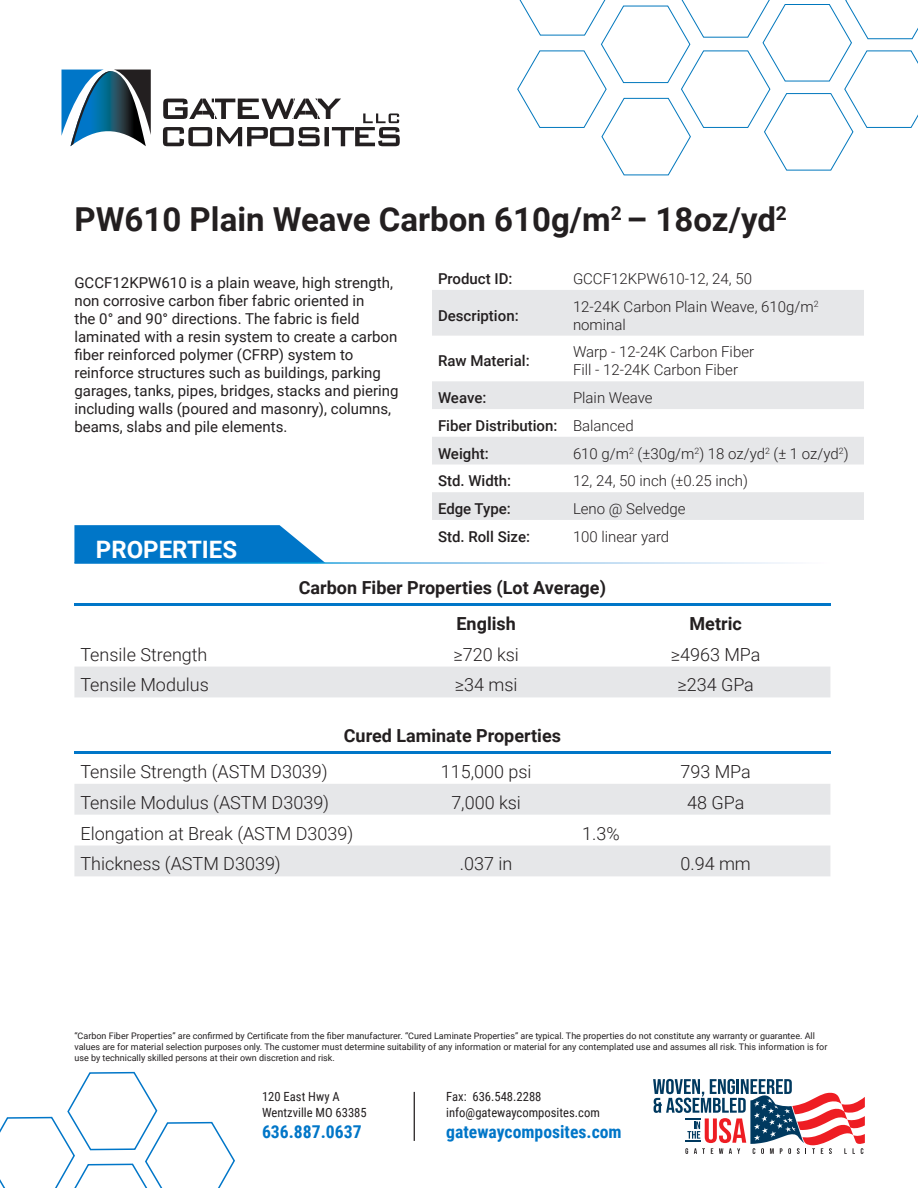
<style>
.page{position:relative;width:918px;height:1188px;background:#fff}
.page>*{position:absolute;margin:0;border:0;box-sizing:border-box;transform-origin:0 0}
.t1{font:700 33px "Roboto";color:#231f20}
.t2{font:700 24px "Roboto";color:#fff}
.t3{font:300 18px "Roboto";color:#231f20}
.t4{font:700 18px "Roboto";color:#231f20}
.t5{font:700 17.7px "Roboto Condensed";color:#0076c8}
.t6{font:15px/18px "Roboto";color:#231f20}
.t7{font:300 15px/18px "Roboto";color:#231f20}
.t8{font:500 15px "Roboto";color:#231f20}
.t9{font:12.6px "Roboto Condensed";color:#231f20}
.t10{font:9px/10.8px "Roboto";color:#231f20}
</style>
<div class="page">
<svg style="left:74px;top:525px;width:250px;height:37px;background:#1782cd"></svg>
<svg style="left:432px;top:290px;width:432px;height:230px;fill:#e6e7e9"></svg>
<div style="left:74px;top:667px;width:756px;height:30px;background:#e6e7e9"></div>
<hr style="left:74px;top:603px;width:757px;height:3px;background:#0076c8">
<svg style="left:74px;top:784px;width:756px;height:92px;fill:#e6e7e9"></svg>
<hr style="left:74px;top:751px;width:757px;height:3px;background:#0076c8">
<svg style="left:517px;top:0;width:401px;height:176px"></svg>
<svg style="left:62px;top:69px;width:89px;height:77px"></svg>
<svg style="left:163px;top:99px;width:237px;height:47px"></svg>
<svg style="left:0;top:1071px;width:235px;height:117px"></svg>
<hr style="left:414px;top:1092px;width:1px;height:49px;background:#231f20">
<svg style="left:653px;top:1079px;width:212px;height:75px"></svg>
<p class="t1" style="left:74px;top:196px;width:714px">PW610 Plain Weave Carbon 610g/m<sup>2</sup> – 18oz/yd<sup>2</sup></p>
<p class="t8" style="left:438px;top:268px;width:76px">Product ID:</p>
<p class="t7" style="left:573px;top:269px;width:181px">GCCF12KPW610-12, 24, 50</p>
<p class="t8" style="left:438px;top:305px;width:82px">Description:</p>
<p class="t7" style="left:573px;top:297px;width:247px">12-24K Carbon Plain Weave, 610g/m<sup>2 </sup>nominal</p>
<p class="t8" style="left:438px;top:351px;width:93px">Raw Material:</p>
<p class="t6" style="left:74px;top:274px;width:326px">GCCF12KPW610 is a plain weave, high strength, non corrosive carbon fiber fabric oriented in<br>the 0° and 90° directions. The fabric is field laminated with a resin system to create a carbon fiber reinforced polymer (CFRP) system to reinforce structures such as buildings, parking garages, tanks, pipes, bridges, stacks and piering including walls (poured and masonry), columns, beams, slabs and pile elements.</p>
<p class="t7" style="left:573px;top:342px;width:183px">Warp - 12-24K Carbon Fiber</p>
<p class="t7" style="left:573px;top:360px;width:167px">Fill - 12-24K Carbon Fiber</p>
<p class="t8" style="left:438px;top:387px;width:50px">Weave:</p>
<p class="t7" style="left:573px;top:388px;width:81px">Plain Weave</p>
<p class="t8" style="left:438px;top:415px;width:121px">Fiber Distribution:</p>
<p class="t7" style="left:573px;top:416px;width:62px">Balanced</p>
<p class="t8" style="left:438px;top:443px;width:52px">Weight:</p>
<p class="t7" style="left:573px;top:444px;width:277px">610 g/m<sup>2</sup> (±30g/m<sup>2</sup>) 18 oz/yd<sup>2</sup> (± 1 oz/yd<sup>2</sup>)</p>
<p class="t8" style="left:438px;top:470px;width:75px">Std. Width:</p>
<p class="t7" style="left:573px;top:471px;width:177px">12, 24, 50 inch (±0.25 inch)</p>
<p class="t8" style="left:438px;top:498px;width:74px">Edge Type:</p>
<p class="t7" style="left:573px;top:499px;width:114px">Leno @ Selvedge</p>
<p class="t8" style="left:438px;top:526px;width:94px">Std. Roll Size:</p>
<p class="t7" style="left:573px;top:527px;width:98px">100 linear yard</p>
<p class="t4" style="left:299px;top:575px;width:309px">Carbon Fiber Properties (Lot Average)</p>
<p class="t4" style="left:457px;top:611px;width:61px">English</p>
<p class="t4" style="left:690px;top:611px;width:54px">Metric</p>
<p class="t2" style="left:96px;top:533px;width:143px">PROPERTIES</p>
<p class="t3" style="left:80px;top:642px;width:129px">Tensile Strength</p>
<p class="t3" style="left:453px;top:642px;width:67px">≥720 ksi</p>
<p class="t3" style="left:671px;top:642px;width:91px">≥4963 MPa</p>
<p class="t3" style="left:80px;top:672px;width:130px">Tensile Modulus</p>
<p class="t3" style="left:455px;top:672px;width:64px">≥34 msi</p>
<p class="t3" style="left:677px;top:672px;width:78px">≥234 GPa</p>
<p class="t4" style="left:344px;top:723px;width:219px">Cured Laminate Properties</p>
<p class="t3" style="left:80px;top:759px;width:249px">Tensile Strength (ASTM D3039)</p>
<p class="t3" style="left:441px;top:759px;width:92px">115,000 psi</p>
<p class="t3" style="left:680px;top:759px;width:72px">793 MPa</p>
<p class="t3" style="left:80px;top:790px;width:250px">Tensile Modulus (ASTM D3039)</p>
<p class="t3" style="left:451px;top:790px;width:71px">7,000 ksi</p>
<p class="t3" style="left:687px;top:790px;width:59px">48 GPa</p>
<p class="t3" style="left:80px;top:821px;width:274px">Elongation at Break (ASTM D3039)</p>
<p class="t3" style="left:582px;top:821px;width:39px">1.3%</p>
<p class="t3" style="left:80px;top:851px;width:202px">Thickness (ASTM D3039)</p>
<p class="t3" style="left:460px;top:851px;width:54px">.037 in</p>
<p class="t3" style="left:680px;top:851px;width:72px">0.94 mm</p>
<p class="t10" style="left:74px;top:1030px;width:754px">“Carbon Fiber Properties” are confirmed by Certificate from the fiber manufacturer. “Cured Laminate Properties” are typical. The properties do not constitute any warranty or guarantee. All values are for material selection purposes only. The customer must determine suitability of any information or material for any contemplated use and assumes all risk. This information is for use by technically skilled persons at their own discretion and risk.</p>
<p class="t9" style="left:262px;top:1088px;width:79px">120 East Hwy A</p>
<p class="t9" style="left:262px;top:1103px;width:106px">Wentzville MO 63385</p>
<p class="t5" style="left:262px;top:1119px;width:101px">636.887.0637</p>
<p class="t9" style="left:446px;top:1088px;width:97px">Fax: 636.548.2288</p>
<p class="t9" style="left:446px;top:1103px;width:155px">info@gatewaycomposites.com</p>
<p class="t5" style="left:446px;top:1119px;width:177px">gatewaycomposites.com</p>
</div>
